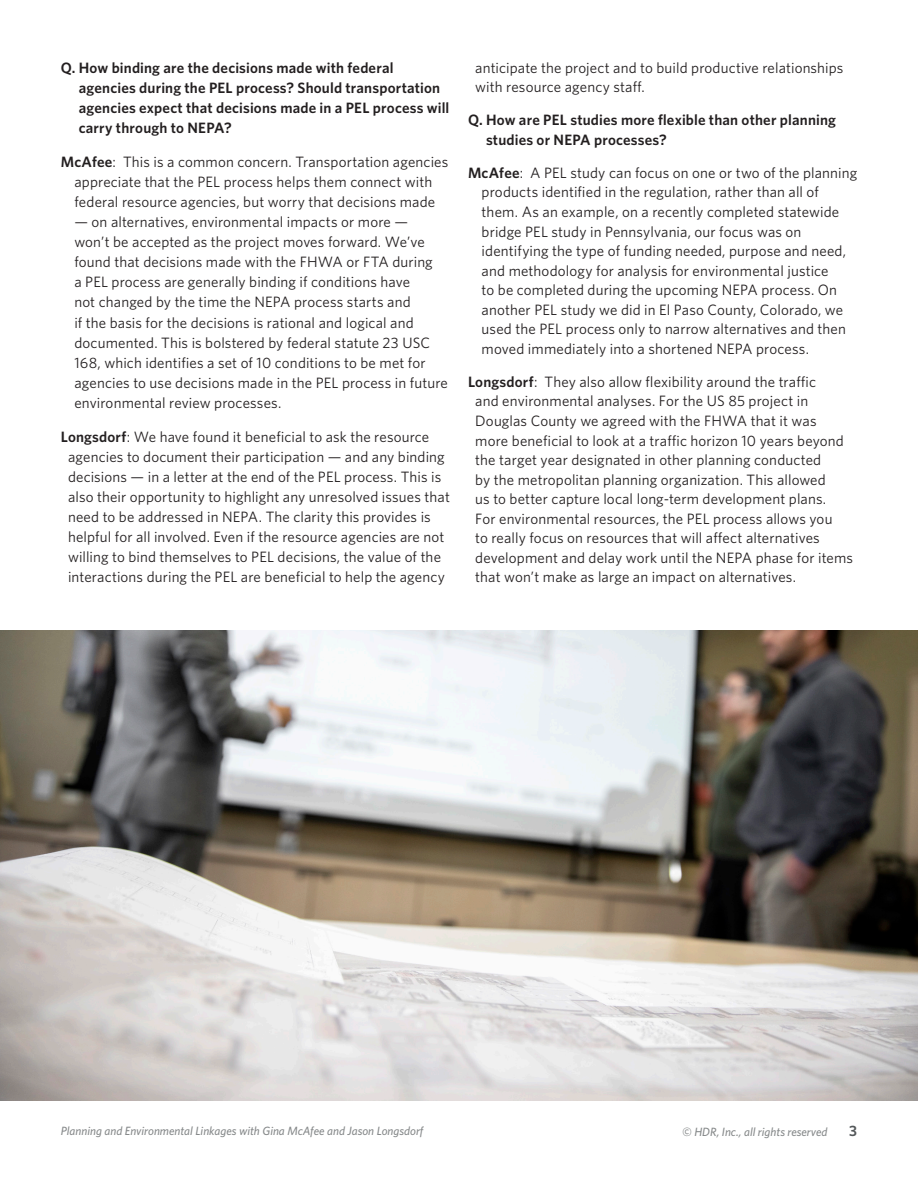
<style>
.page{position:relative;width:918px;height:1188px;background:#fff}
.page>*{position:absolute;margin:0;border:0;box-sizing:border-box;transform-origin:0 0}
.t1{font:15px/19.5px "Whitney";letter-spacing:.01em;color:#231f20}
.t2{font:600 15px/20.1px "Whitney";letter-spacing:.01em;color:#231f20}
.t3{font:600 15px "Whitney";color:#54585a}
.t4{font:italic 500 12px "Whitney";color:#878a8b}
.s1{font-weight:600}
</style>
<div class="page">
<img style="left:0;top:630px;width:918px;height:470px">
<p class="t2" style="left:79px;top:57px;width:372px;text-indent:-18px">Q. How binding are the decisions made with federal agencies during the PEL process? Should transportation agencies expect that decisions made in a PEL process will carry through to NEPA?</p>
<p class="t1" style="left:61px;top:151px;width:389px;line-height:20.1px;text-align:center"><span class="s1">McAfee</span>: This is a common concern. Transportation agencies appreciate that the PEL process helps them connect with federal resource agencies, but worry that decisions made</p>
<p class="t1" style="left:74px;top:211px;width:375px;line-height:20.1px">— on alternatives, environmental impacts or more —<br>won’t be accepted as the project moves forward. We’ve found that decisions made with the FHWA or FTA during<br>a PEL process are generally binding if conditions have<br>not changed by the time the NEPA process starts and<br>if the basis for the decisions is rational and logical and documented. This is bolstered by federal statute 23 USC 168, which identifies a set of 10 conditions to be met for agencies to use decisions made in the PEL process in future environmental review processes.</p>
<p class="t1" style="left:68px;top:426px;width:383px;line-height:20.1px;text-indent:-7px"><span class="s1">Longsdorf</span>: We have found it beneficial to ask the resource agencies to document their participation — and any binding decisions — in a letter at the end of the PEL process. This is also their opportunity to highlight any unresolved issues that need to be addressed in NEPA. The clarity this provides is helpful for all involved. Even if the resource agencies are not willing to bind themselves to PEL decisions, the value of the interactions during the PEL are beneficial to help the agency</p>
<p class="t1" style="left:475px;top:57px;width:370px">anticipate the project and to build productive relationships with resource agency staff.</p>
<p class="t2" style="left:486px;top:110px;width:351px;line-height:19.5px;text-indent:-18px">Q. How are PEL studies more flexible than other planning studies or NEPA processes?</p>
<p class="t1" style="left:482px;top:163px;width:377px;text-indent:-14px"><span class="s1">McAfee</span>: A PEL study can focus on one or two of the planning products identified in the regulation, rather than all of them. As an example, on a recently completed statewide bridge PEL study in Pennsylvania, our focus was on identifying the type of funding needed, purpose and need, and methodology for analysis for environmental justice<br>to be completed during the upcoming NEPA process. On another PEL study we did in El Paso County, Colorado, we used the PEL process only to narrow alternatives and then moved immediately into a shortened NEPA process.</p>
<p class="t1" style="left:475px;top:372px;width:379px;text-indent:-7px"><span class="s1">Longsdorf</span>: They also allow flexibility around the traffic<br>and environmental analyses. For the US 85 project in Douglas County we agreed with the FHWA that it was more beneficial to look at a traffic horizon 10 years beyond the target year designated in other planning conducted<br>by the metropolitan planning organization. This allowed<br>us to better capture local long-term development plans.<br>For environmental resources, the PEL process allows you<br>to really focus on resources that will affect alternatives development and delay work until the NEPA phase for items that won’t make as large an impact on alternatives.</p>
<p class="t4" style="left:61px;top:1123px;width:364px">Planning and Environmental Linkages with Gina McAfee and Jason Longsdorf</p>
<p class="t3" style="left:849px;top:1121px;width:9px">3</p>
<p class="t4" style="left:682px;top:1124px;width:147px">© HDR, Inc., all rights reserved</p>
</div>
